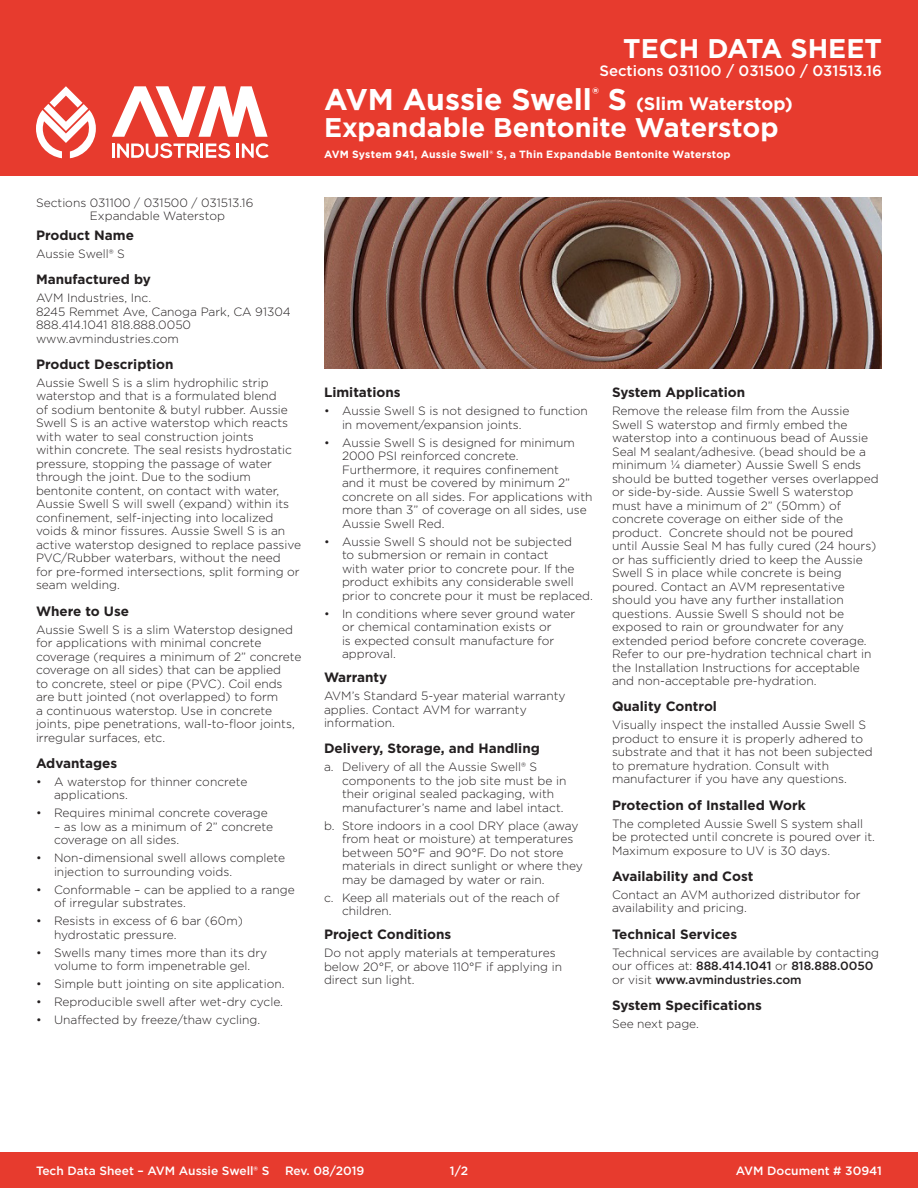
<style>
.page{position:relative;width:918px;height:1188px;background:#fff}
.page>*{position:absolute;margin:0;border:0;box-sizing:border-box;transform-origin:0 0}
.t1{font:700 30px "Gotham";letter-spacing:-.005em;color:#fff}
.t2{font:700 27px "Gotham";letter-spacing:-.005em;color:#fff}
.t3{font:500 15px "Gotham";color:#fff}
.Section{font:700 13.5px "Gotham";color:#231f20}
.Text{font:300 12px/13.5px "Gotham";color:#231f20}
.Bullets{font:300 12px/13.5px "Gotham";color:#231f20}
.t4{font:500 12px "Gotham";color:#fff}
.t5{font:700 10.5px "Gotham";letter-spacing:.025em;color:#fff}
.s1{font-size:18px}
.s2{font-weight:500}
</style>
<div class="page">
<div style="left:0;top:1152px;width:918px;height:36px;background:#e73b2e"></div>
<img style="left:324px;top:197px;width:558px;height:171px">
<div style="left:0;top:0;width:918px;height:176px;background:#e73b2e"></div>
<svg style="left:36px;top:86px;width:60px;height:72px"></svg>
<svg style="left:242px;top:143px;width:27px;height:15px"></svg>
<hr style="left:236px;top:144px;width:3px;height:14px;background:#fff">
<svg style="left:112px;top:143px;width:118px;height:15px"></svg>
<svg style="left:112px;top:86px;width:156px;height:51px"></svg>
<p class="Text" style="left:90px;top:196px;width:165px;text-indent:-54px">Sections 031100 / 031500 / 031513.16<br>Expandable Waterstop</p>
<p class="Section" style="left:36px;top:226px;width:100px">Product Name</p>
<p class="Text" style="left:36px;top:247px;width:90px">Aussie Swell® S</p>
<p class="Section" style="left:36px;top:270px;width:116px">Manufactured by</p>
<p class="Text" style="left:36px;top:291px;width:256px">AVM Industries, Inc.<br>8245 Remmet Ave, Canoga Park, CA 91304<br>888.414.1041 818.888.0050 www.avmindustries.com</p>
<p class="Section" style="left:36px;top:355px;width:139px">Product Description</p>
<p class="Text" style="left:36px;top:376px;width:267px">Aussie Swell S is a slim hydrophilic strip waterstop and that is a formulated blend<br>of sodium bentonite &amp; butyl rubber. Aussie Swell S is an active waterstop which reacts with water to seal construction joints<br>within concrete. The seal resists hydrostatic pressure, stopping the passage of water through the joint. Due to the sodium bentonite content, on contact with water, Aussie Swell S will swell (expand) within its confinement, self-injecting into localized voids &amp; minor fissures. Aussie Swell S is an active waterstop designed to replace passive PVC/Rubber waterbars, without the need<br>for pre-formed intersections, split forming or seam welding.</p>
<p class="Section" style="left:36px;top:602px;width:95px">Where to Use</p>
<p class="Text" style="left:36px;top:622px;width:267px">Aussie Swell S is a slim Waterstop designed for applications with minimal concrete coverage (requires a minimum of 2” concrete coverage on all sides) that can be applied<br>to concrete, steel or pipe (PVC). Coil ends are butt jointed (not overlapped) to form<br>a continuous waterstop. Use in concrete joints, pipe penetrations, wall-to-floor joints, irregular surfaces, etc.</p>
<p class="Section" style="left:36px;top:754px;width:83px">Advantages</p>
<p class="Bullets" style="left:54px;top:775px;width:195px;text-indent:-18px">• A waterstop for thinner concrete applications.</p>
<p class="Bullets" style="left:36px;top:806px;width:233px">• Requires minimal concrete coverage</p>
<p class="Bullets" style="left:54px;top:820px;width:221px">– as low as a minimum of 2” concrete coverage on all sides.</p>
<p class="Bullets" style="left:54px;top:851px;width:233px;text-indent:-18px">• Non-dimensional swell allows complete injection to surrounding voids.</p>
<p class="Bullets" style="left:54px;top:883px;width:242px;text-indent:-18px">• Conformable – can be applied to a range of irregular substrates.</p>
<p class="Bullets" style="left:54px;top:914px;width:190px;text-indent:-18px">• Resists in excess of 6 bar (60m) hydrostatic pressure.</p>
<p class="Bullets" style="left:36px;top:946px;width:233px;text-align:center">• Swells many times more than its dry volume to form impenetrable gel.</p>
<p class="Bullets" style="left:36px;top:977px;width:250px">• Simple butt jointing on site application.</p>
<p class="Bullets" style="left:36px;top:995px;width:249px">• Reproducible swell after wet-dry cycle.</p>
<p class="Bullets" style="left:36px;top:1013px;width:226px">• Unaffected by freeze/thaw cycling.</p>
<p class="t2" style="left:623px;top:30px;width:260px">TECH DATA SHEET</p>
<p class="t3" style="left:599px;top:60px;width:284px">Sections 031100 / 031500 / 031513.16</p>
<p class="t1" style="left:324px;top:80px;width:470px">AVM Aussie Swell<sup>®</sup> S <span class="s1">(Slim Waterstop)</span></p>
<p class="t2" style="left:324px;top:110px;width:456px">Expandable Bentonite Waterstop</p>
<p class="t5" style="left:324px;top:148px;width:408px">AVM System 941, Aussie Swell® S, a Thin Expandable Bentonite Waterstop</p>
<p class="Section" style="left:324px;top:383px;width:78px">Limitations</p>
<p class="Bullets" style="left:342px;top:404px;width:247px;text-indent:-18px">• Aussie Swell S is not designed to function in movement/expansion joints.</p>
<p class="Bullets" style="left:342px;top:435px;width:252px;text-indent:-18px">• Aussie Swell S is designed for minimum 2000 PSI reinforced concrete.<br>Furthermore, it requires confinement<br>and it must be covered by minimum 2” concrete on all sides. For applications with more than 3” of coverage on all sides, use Aussie Swell Red.</p>
<p class="Bullets" style="left:342px;top:534px;width:252px;text-indent:-18px">• Aussie Swell S should not be subjected<br>to submersion or remain in contact<br>with water prior to concrete pour. If the product exhibits any considerable swell prior to concrete pour it must be replaced.</p>
<p class="Bullets" style="left:342px;top:606px;width:235px;text-indent:-18px">• In conditions where sever ground water or chemical contamination exists or<br>is expected consult manufacture for approval.</p>
<p class="Section" style="left:324px;top:668px;width:65px">Warranty</p>
<p class="Text" style="left:324px;top:689px;width:243px">AVM’s Standard 5-year material warranty applies. Contact AVM for warranty information.</p>
<p class="Section" style="left:324px;top:740px;width:217px">Delivery, Storage, and Handling</p>
<p class="Bullets" style="left:342px;top:760px;width:226px;text-indent:-18px">a. Delivery of all the Aussie Swell® S components to the job site must be in their original sealed packaging, with manufacturer’s name and label intact.</p>
<p class="Bullets" style="left:342px;top:818px;width:242px;text-indent:-18px">b. Store indoors in a cool DRY place (away from heat or moisture) at temperatures between 50°F and 90°F. Do not store materials in direct sunlight or where they may be damaged by water or rain.</p>
<p class="Bullets" style="left:342px;top:890px;width:219px;text-indent:-18px">c. Keep all materials out of the reach of children.</p>
<p class="Section" style="left:324px;top:926px;width:129px">Project Conditions</p>
<p class="Text" style="left:324px;top:946px;width:240px">Do not apply materials at temperatures below 20°F, or above 110°F if applying in direct sun light.</p>
<p class="Section" style="left:612px;top:383px;width:135px">System Application</p>
<p class="Text" style="left:612px;top:404px;width:268px">Remove the release film from the Aussie Swell S waterstop and firmly embed the waterstop into a continuous bead of Aussie Seal M sealant/adhesive. (bead should be a minimum ¼ diameter) Aussie Swell S ends should be butted together verses overlapped or side-by-side. Aussie Swell S waterstop must have a minimum of 2” (50mm) of concrete coverage on either side of the product. Concrete should not be poured until Aussie Seal M has fully cured (24 hours) or has sufficiently dried to keep the Aussie Swell S in place while concrete is being poured. Contact an AVM representative should you have any further installation questions. Aussie Swell S should not be exposed to rain or groundwater for any extended period before concrete coverage.<br>Refer to our pre-hydration technical chart in the Installation Instructions for acceptable and non-acceptable pre-hydration.</p>
<p class="Section" style="left:612px;top:698px;width:107px">Quality Control</p>
<p class="Text" style="left:612px;top:718px;width:262px">Visually inspect the installed Aussie Swell S product to ensure it is properly adhered to substrate and that it has not been subjected to premature hydration. Consult with manufacturer if you have any questions.</p>
<p class="Section" style="left:612px;top:796px;width:195px">Protection of Installed Work</p>
<p class="Text" style="left:612px;top:816px;width:265px">The completed Aussie Swell S system shall be protected until concrete is poured over it.<br>Maximum exposure to UV is 30 days.</p>
<p class="Section" style="left:612px;top:867px;width:143px">Availability and Cost</p>
<p class="Text" style="left:612px;top:887px;width:250px">Contact an AVM authorized distributor for availability and pricing.</p>
<p class="Section" style="left:612px;top:925px;width:127px">Technical Services</p>
<p class="Text" style="left:612px;top:945px;width:269px">Technical services are available by contacting our offices at: <span class="s2">888.414.1041</span> or <span class="s2">818.888.0050 </span>or visit <span class="s2">www.avmindustries.com</span></p>
<p class="Section" style="left:612px;top:996px;width:151px">System Specifications</p>
<p class="Text" style="left:612px;top:1016px;width:88px">See next page.</p>
<p class="t4" style="left:36px;top:1163px;width:235px">Tech Data Sheet – AVM Aussie Swell® S</p>
<p class="t4" style="left:285px;top:1163px;width:81px">Rev. 08/2019</p>
<p class="t4" style="left:450px;top:1163px;width:20px">1/2</p>
<p class="t4" style="left:736px;top:1163px;width:148px">AVM Document # 30941</p>
</div>
